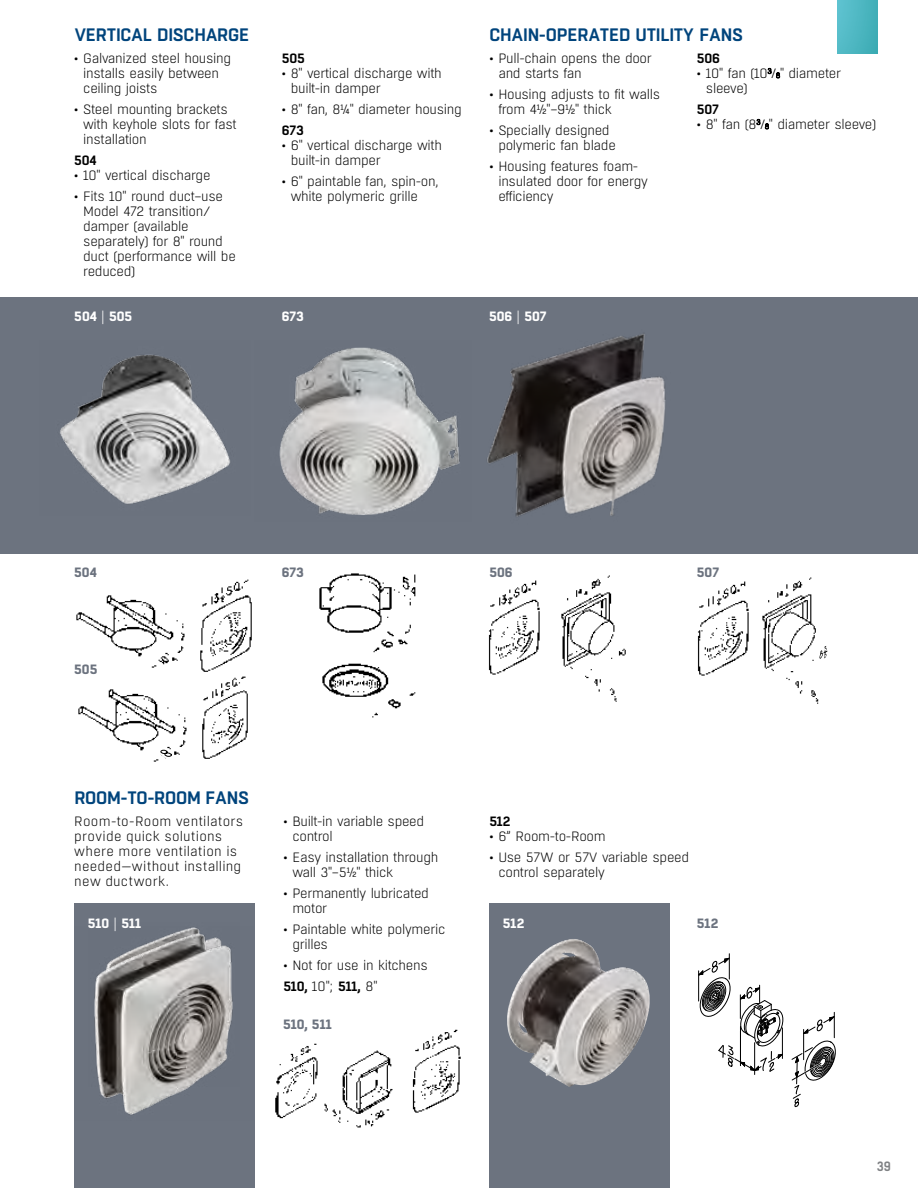
<style>
.page{position:relative;width:918px;height:1188px;background:#fff}
.page>*{position:absolute;margin:0;border:0;box-sizing:border-box;transform-origin:0 0}
.t1{font:600 18px "Boxed";letter-spacing:-.015em;color:#00447c}
.t2{font:300 13.5px/15px "Boxed";letter-spacing:-.025em;color:#000}
.t3{font:300 13.5px/15px "Boxed";letter-spacing:.015em;color:#000}
.t4{font:700 13.5px "Boxed";color:#fff}
.t5{font:700 13.5px "Boxed";color:#6c737f}
.t6{font:600 13.5px "Boxed";letter-spacing:-.015em;color:#000}
.t7{font:600 13.5px "Boxed";color:#808285;scale:.9 1}
.s1{font-weight:300}
.s2{font-size:7.35px}
.s3{font-weight:600}
</style>
<div class="page">
<svg style="left:768px;top:68px;width:12px;height:10px"></svg>
<svg style="left:757px;top:119px;width:12px;height:10px"></svg>
<div style="left:0;top:297px;width:918px;height:257px;background:#6c737f"></div>
<div style="left:74px;top:904px;width:181px;height:284px;background:#6c737f"></div>
<div style="left:489px;top:904px;width:181px;height:284px;background:#6c737f"></div>
<img style="left:487px;top:334px;width:179px;height:183px">
<img style="left:94px;top:927px;width:139px;height:188px">
<img style="left:412px;top:1029px;width:49px;height:84px">
<img style="left:324px;top:1050px;width:69px;height:78px">
<img style="left:275px;top:1043px;width:43px;height:76px">
<img style="left:507px;top:939px;width:143px;height:148px">
<svg style="left:698px;top:954px;width:138px;height:154px"></svg>
<img style="left:60px;top:354px;width:170px;height:150px">
<img style="left:76px;top:595px;width:109px;height:73px">
<img style="left:200px;top:579px;width:52px;height:92px">
<img style="left:279px;top:347px;width:181px;height:168px">
<img style="left:319px;top:573px;width:97px;height:80px">
<img style="left:322px;top:663px;width:94px;height:55px">
<div style="left:837px;top:0;width:41px;height:54px;background:linear-gradient(to right,#5cc1ce,#3fadb6)"></div>
<img style="left:78px;top:689px;width:109px;height:73px">
<img style="left:202px;top:671px;width:46px;height:88px">
<svg style="left:157px;top:747px;width:18px;height:13px"></svg>
<img style="left:561px;top:575px;width:64px;height:127px">
<img style="left:488px;top:580px;width:52px;height:95px">
<img style="left:697px;top:581px;width:52px;height:95px">
<img style="left:762px;top:577px;width:57px;height:127px">
<svg style="left:819px;top:646px;width:9px;height:13px"></svg>
<h1 class="t1" style="left:74px;top:23px;width:177px">VERTICAL DISCHARGE</h1>
<p class="t2" style="left:83px;top:51px;width:149px;text-indent:-9px">• Galvanized steel housing installs easily between ceiling joists</p>
<p class="t2" style="left:83px;top:102px;width:155px;text-indent:-9px">• Steel mounting brackets with keyhole slots for fast installation</p>
<p class="t6" style="left:74px;top:151px;width:24px">504</p>
<p class="t2" style="left:74px;top:168px;width:138px">• 10" vertical discharge</p>
<p class="t2" style="left:83px;top:189px;width:154px;text-indent:-9px">• Fits 10" round duct–use<br>Model 472 transition/ damper (available separately) for 8" round duct (performance will be reduced)</p>
<p class="t6" style="left:282px;top:49px;width:25px">505</p>
<p class="t2" style="left:291px;top:66px;width:152px;text-indent:-9px">• 8" vertical discharge with built-in damper</p>
<p class="t2" style="left:282px;top:102px;width:182px">• 8" fan, 8¼" diameter housing</p>
<p class="t6" style="left:282px;top:121px;width:23px">673</p>
<p class="t2" style="left:291px;top:138px;width:153px;text-indent:-9px">• 6" vertical discharge with built-in damper</p>
<p class="t2" style="left:291px;top:174px;width:149px;text-indent:-9px">• 6" paintable fan, spin-on, white polymeric grille</p>
<p class="t4" style="left:74px;top:307px;width:59px">504 <span class="s1">|</span> 505</p>
<p class="t4" style="left:282px;top:307px;width:24px">673</p>
<h1 class="t1" style="left:489px;top:23px;width:255px">CHAIN-OPERATED UTILITY FANS</h1>
<p class="t2" style="left:498px;top:51px;width:155px;text-indent:-9px">• Pull-chain opens the door and starts fan</p>
<p class="t2" style="left:498px;top:87px;width:163px;text-indent:-9px">• Housing adjusts to fit walls from 4½"–9½" thick</p>
<p class="t2" style="left:498px;top:123px;width:119px;text-indent:-9px">• Specially designed polymeric fan blade</p>
<p class="t2" style="left:498px;top:159px;width:151px;text-indent:-9px">• Housing features foam&shy;insulated door for energy efficiency</p>
<p class="t6" style="left:697px;top:49px;width:25px">506</p>
<p class="t2" style="left:706px;top:66px;width:137px;text-indent:-9px">• 10" fan (10<sup>3</sup>⁄<span class="s2">8</span>" diameter sleeve)</p>
<p class="t6" style="left:697px;top:100px;width:23px">507</p>
<p class="t2" style="left:697px;top:117px;width:181px">• 8" fan (8<sup>3</sup>⁄<span class="s2">8</span>" diameter sleeve)</p>
<p class="t4" style="left:489px;top:307px;width:59px">506 <span class="s1">|</span> 507</p>
<p class="t5" style="left:74px;top:563px;width:24px">504</p>
<p class="t5" style="left:282px;top:563px;width:24px">673</p>
<p class="t5" style="left:74px;top:660px;width:25px">505</p>
<p class="t5" style="left:489px;top:563px;width:25px">506</p>
<p class="t5" style="left:697px;top:563px;width:24px">507</p>
<h1 class="t1" style="left:74px;top:786px;width:176px">ROOM-TO-ROOM FANS</h1>
<p class="t3" style="left:74px;top:814px;width:171px">Room-to-Room ventilators provide quick solutions where more ventilation is needed—without installing new ductwork.</p>
<p class="t2" style="left:292px;top:814px;width:133px;text-indent:-9px">• Built-in variable speed control</p>
<p class="t6" style="left:489px;top:812px;width:23px">512</p>
<p class="t2" style="left:489px;top:829px;width:118px">• 6” Room-to-Room</p>
<p class="t2" style="left:498px;top:850px;width:192px;text-indent:-9px">• Use 57W or 57V variable speed control separately</p>
<p class="t2" style="left:292px;top:850px;width:147px;text-indent:-9px">• Easy installation through wall 3"–5½" thick</p>
<p class="t2" style="left:292px;top:886px;width:138px;text-indent:-9px">• Permanently lubricated motor</p>
<p class="t2" style="left:292px;top:922px;width:155px;text-indent:-9px">• Paintable white polymeric grilles</p>
<p class="t2" style="left:283px;top:955px;width:146px;line-height:21px">• Not for use in kitchens<br><span class="s3">510,</span> 10"; <span class="s3">511,</span> 8"</p>
<p class="t4" style="left:88px;top:914px;width:55px">510 <span class="s1">|</span> 511</p>
<p class="t4" style="left:503px;top:914px;width:23px">512</p>
<p class="t5" style="left:697px;top:914px;width:23px">512</p>
<p class="t5" style="left:283px;top:1015px;width:50px">510, 511</p>
<p class="t7" style="left:877px;top:1158px;width:17px">39</p>
</div>
